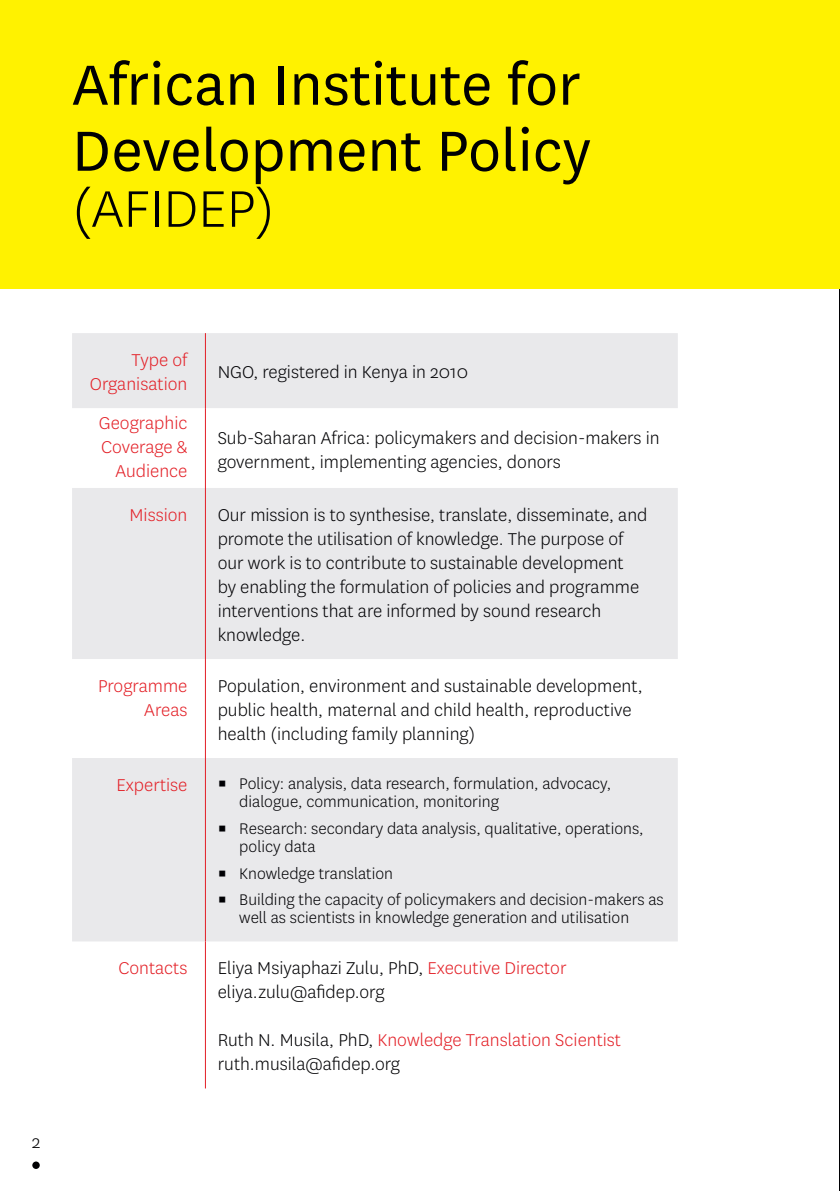
<style>
.page{position:relative;width:840px;height:1191px;background:#fff}
.page>*{position:absolute;margin:0;border:0;box-sizing:border-box;transform-origin:0 0}
.Organization{font:66px/66px "National";color:#000003}
.Organization-2{font:300 60px "National";color:#000003}
.t1{font:300 20px/24px "National";color:#000003}
.t2{font:300 20px/24px "National";color:#e31f26;text-align:right}
.t3{font:300 18px/18px "National";color:#000003}
.s1{color:#e31f26}
.s2{color:#000003}
</style>
<div class="page">
<hr style="left:838px;top:0;width:1px;height:1191px;background:#000003">
<div style="left:0;top:0;width:839px;height:288px;background:#fff200"></div>
<svg style="left:72px;top:333px;width:605px;height:608px;fill:#e9e9eb"></svg>
<hr style="left:205px;top:333px;width:1px;height:75px;background:#e31f26">
<hr style="left:205px;top:408px;width:1px;height:80px;background:#e31f26">
<hr style="left:205px;top:488px;width:1px;height:171px;background:#e31f26">
<hr style="left:205px;top:659px;width:1px;height:99px;background:#e31f26">
<hr style="left:205px;top:758px;width:1px;height:183px;background:#e31f26">
<hr style="left:205px;top:941px;width:1px;height:147px;background:#e31f26">
<p class="Organization" style="left:72px;top:49px;width:520px">African Institute for<br>Development Policy</p>
<p class="Organization-2" style="left:72px;top:171px;width:204px">(AFIDEP)</p>
<p class="t1" style="left:32px;top:1129px;width:10px">2</p>
<p class="Organization-2" style="left:27px;top:1124px;width:19px">•</p>
<p class="t2" style="left:90px;top:347px;width:99px">Type of<br>Organisation</p>
<p class="t2" style="left:99px;top:410px;width:90px">Geographic<br>Coverage &amp;<br>Audience</p>
<p class="t1" style="left:217px;top:359px;width:252px">NGO, registered in Kenya in 2010</p>
<p class="t1" style="left:217px;top:425px;width:443px">Sub-Saharan Africa: policymakers and decision-makers in government, implementing agencies, donors</p>
<p class="t2" style="left:129px;top:502px;width:59px">Mission</p>
<p class="t1" style="left:217px;top:502px;width:431px">Our mission is to synthesise, translate, disseminate, and</p>
<p class="t1" style="left:217px;top:526px;width:407px">promote the utilisation of knowledge The purpose of</p>
<p class="t1" style="left:217px;top:550px;width:407px">our work is to contribute to sustainable development</p>
<p class="t1" style="left:217px;top:574px;width:423px">by enabling the formulation of policies and programme</p>
<p class="t1" style="left:217px;top:598px;width:385px">interventions that are informed by sound research</p>
<p class="t1" style="left:217px;top:622px;width:86px">knowledge.</p>
<p class="t2" style="left:98px;top:673px;width:91px">Programme</p>
<p class="t1" style="left:217px;top:673px;width:426px">Population, environment and sustainable development,</p>
<p class="t2" style="left:144px;top:697px;width:45px">Areas</p>
<p class="t1" style="left:217px;top:697px;width:415px">public health, maternal and child health, reproductive</p>
<p class="t1" style="left:217px;top:721px;width:259px">health (including family planning)</p>
<p class="t2" style="left:116px;top:772px;width:72px">Expertise</p>
<p class="t3" style="left:239px;top:774px;width:373px;text-indent:-22px">▪ Policy: analysis, data research, formulation, advocacy, dialogue, communication, monitoring</p>
<p class="t3" style="left:217px;top:819px;width:427px">▪ Research: secondary data analysis, qualitative, operations,</p>
<p class="t3" style="left:239px;top:837px;width:78px">policy data</p>
<p class="t3" style="left:217px;top:863px;width:177px">▪ Knowledge translation</p>
<p class="t3" style="left:217px;top:890px;width:447px">▪ Building the capacity of policymakers and decision-makers as</p>
<p class="t3" style="left:239px;top:908px;width:391px">well as scientists in knowledge generation and utilisation</p>
<p class="t2" style="left:118px;top:955px;width:70px">Contacts</p>
<p class="t1" style="left:217px;top:955px;width:350px">Eliya Msiyaphazi Zulu, PhD, <span class="s1">Executive Director</span></p>
<p class="t1" style="left:217px;top:979px;width:168px">eliya zulu@afidep org</p>
<p class="t2" style="left:217px;top:1027px;width:404px"><span class="s2">Ruth N Musila, PhD,</span> Knowledge Translation Scientist</p>
<p class="t1" style="left:217px;top:1051px;width:184px">ruth musila@afidep org</p>
<p class="t1" style="left:498px;top:526px;width:3px">.</p>
<p class="t1" style="left:253px;top:979px;width:3px">.</p>
<p class="t1" style="left:355px;top:979px;width:3px">.</p>
<p class="t1" style="left:270px;top:1027px;width:3px">.</p>
<p class="t1" style="left:250px;top:1051px;width:3px">.</p>
<p class="t1" style="left:370px;top:1051px;width:3px">.</p>
</div>
